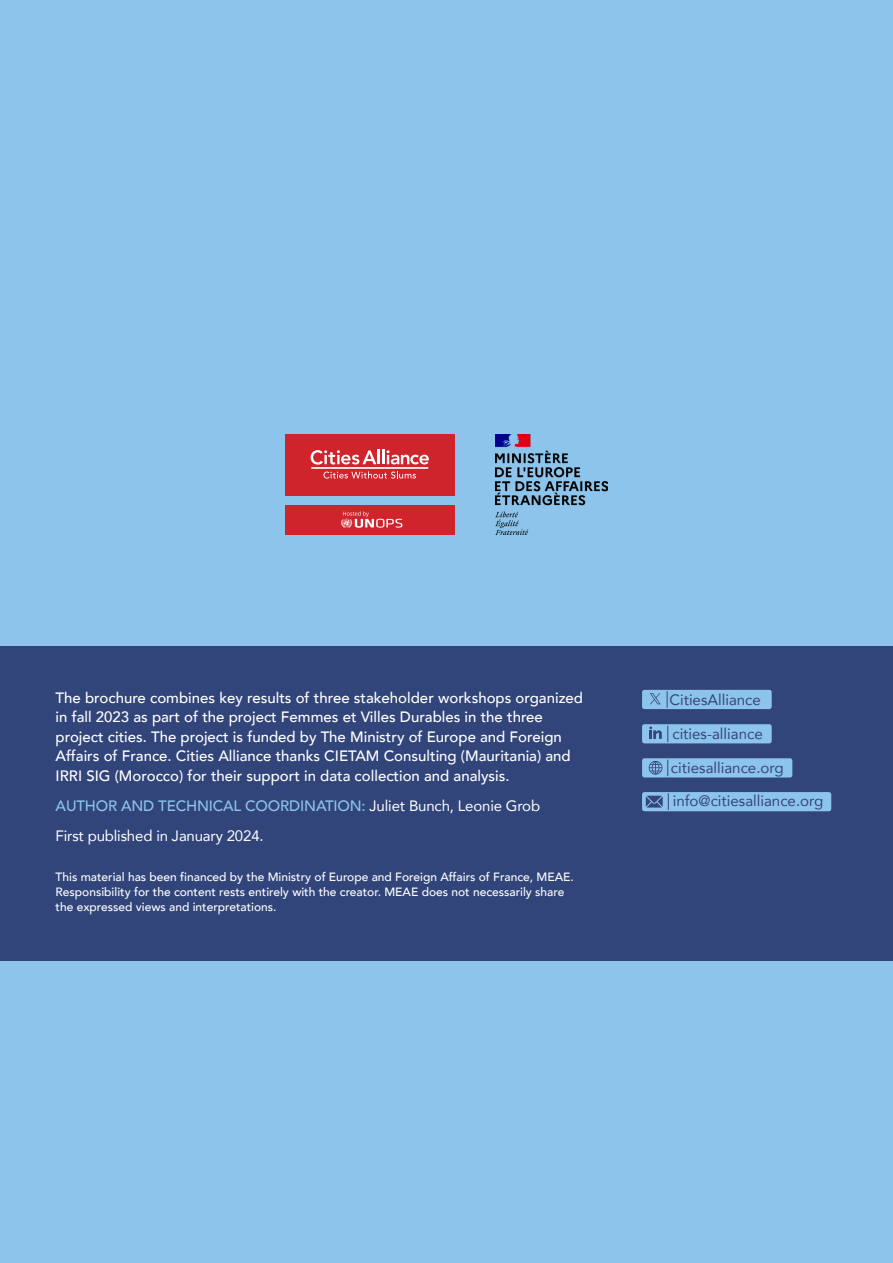
<style>
.page{position:relative;width:893px;height:1263px;background:#8cc4eb}
.page>*{position:absolute;margin:0;border:0;box-sizing:border-box;transform-origin:0 0}
.t1{font:15.15px "Avenir";color:#364577}
.t2{font:500 15px/19.5px "Avenir";color:#fff}
.t3{font:15px/30px "Avenir";letter-spacing:-.01em;color:#fff}
.t4{font:500 12px/15px "Avenir";color:#fff}
.s1{font-weight:500;color:#8cc4eb}
</style>
<div class="page">
<div style="left:0;top:646px;width:893px;height:315px;background:#32457b"></div>
<div style="left:642px;top:724px;width:130px;height:19px;background:#8cc4eb;border-radius:2px"></div>
<svg style="left:649px;top:726px;width:13px;height:13px"></svg>
<svg style="left:668px;top:726px;width:1px;height:16px"></svg>
<div style="left:642px;top:792px;width:189px;height:19px;background:#8cc4eb;border-radius:2px"></div>
<svg style="left:646px;top:793px;width:23px;height:17px"></svg>
<div style="left:642px;top:758px;width:150px;height:19px;background:#8cc4eb;border-radius:2px"></div>
<svg style="left:649px;top:760px;width:19px;height:16px"></svg>
<div style="left:642px;top:690px;width:130px;height:19px;background:#8cc4eb;border-radius:2px"></div>
<svg style="left:667px;top:691px;width:1px;height:17px"></svg>
<svg style="left:650px;top:693px;width:11px;height:11px"></svg>
<div style="left:285px;top:434px;width:169px;height:62px;background:#d0242c"></div>
<div style="left:285px;top:505px;width:169px;height:30px;background:#d0242c"></div>
<svg style="left:323px;top:471px;width:93px;height:8px"></svg>
<svg style="left:311px;top:450px;width:65px;height:15px"></svg>
<hr style="left:377px;top:449px;width:3px;height:15px;background:#fff">
<svg style="left:382px;top:449px;width:47px;height:15px"></svg>
<svg style="left:341px;top:511px;width:61px;height:17px"></svg>
<hr style="left:311px;top:467px;width:117px;height:2px;background:#fff">
<img style="left:496px;top:434px;width:112px;height:101px">
<p class="t2" style="left:56px;top:687px;width:529px">The brochure combines key results of three stakeholder workshops organized in fall 2023 as part of the project Femmes et Villes Durables in the three project cities. The project is funded by The Ministry of Europe and Foreign Affairs of France. Cities Alliance thanks CIETAM Consulting (Mauritania) and IRRI SIG (Morocco) for their support in data collection and analysis.</p>
<p class="t3" style="left:56px;top:790px;width:486px"><span class="s1">AUTHOR AND TECHNICAL COORDINATION:</span> Juliet Bunch, Leonie Grob<br>First published in January 2024.</p>
<p class="t4" style="left:56px;top:869px;width:520px">This material has been financed by the Ministry of Europe and Foreign Affairs of France, MEAE.<br>Responsibility for the content rests entirely with the creator. MEAE does not necessarily share the expressed views and interpretations.</p>
<p class="t1" style="left:669px;top:688px;width:93px">CitiesAlliance</p>
<p class="t1" style="left:672px;top:721px;width:92px">cities-alliance</p>
<p class="t1" style="left:671px;top:755px;width:114px">citiesalliance.org</p>
<p class="t1" style="left:673px;top:789px;width:152px">info@citiesalliance.org</p>
</div>
